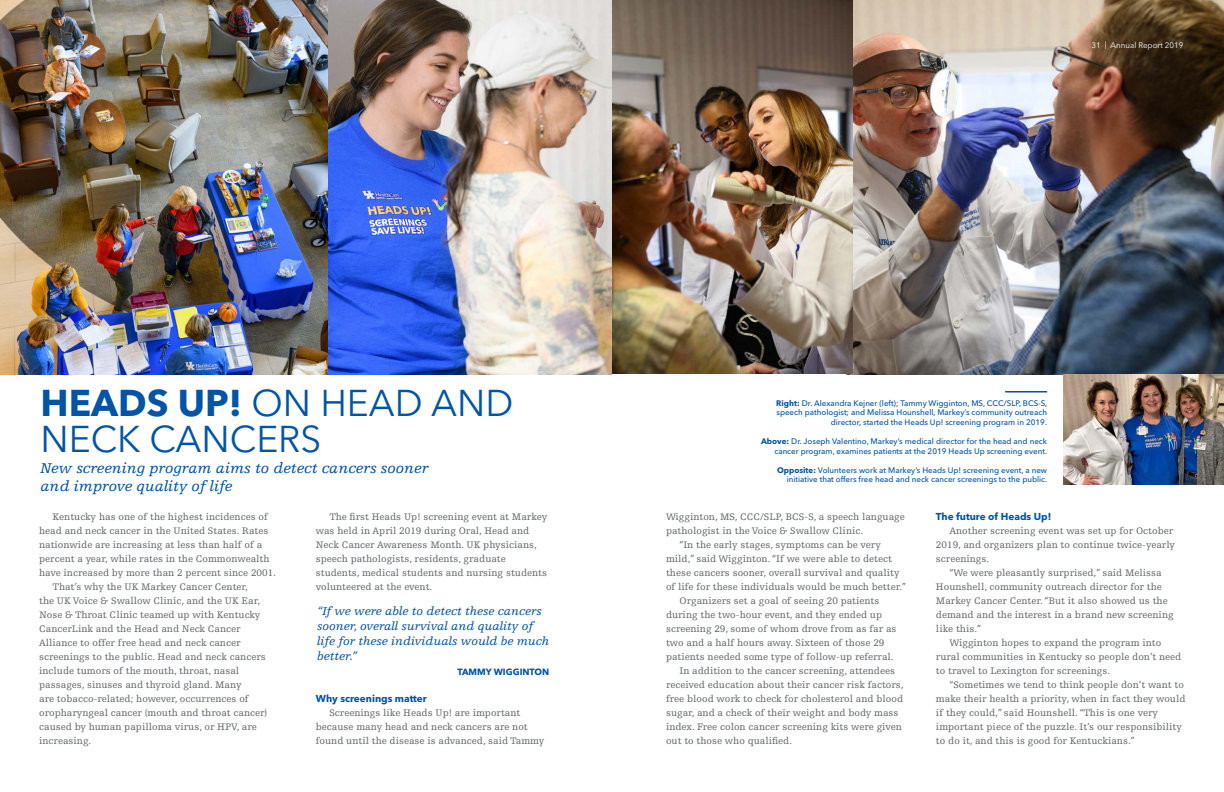
<style>
.page{position:relative;width:1224px;height:792px;background:#fff}
.page>*{position:absolute;margin:0;border:0;box-sizing:border-box;transform-origin:0 0}
.t1{font:37px/36px "Avenir Next LT Pro";color:#0154a6}
.t2{font:italic 15px/18px "Egyptienne FLT Std";color:#0154a6}
.t3{font:italic 12px/15px "Egyptienne FLT Std";color:#0154a6}
.t4{font:10px/14px "Egyptienne FLT Std";color:#63666a}
.t5{font:700 10px "Avenir Next LT Pro";color:#0154a6}
.t6{font:700 9px "Avenir Next LT Pro";color:#0154a6}
.t7{font:500 8px/9.6px "Avenir Next LT Pro";color:#0154a6;text-align:right}
.t8{font:8px "Avenir Next LT Pro";color:#fff}
.s1{font-weight:700}
</style>
<div class="page">
<img style="left:853px;top:0;width:371px;height:374px">
<hr style="left:1005px;top:391px;width:42px;height:1px;background:#0154a6">
<img style="left:328px;top:0;width:525px;height:374px">
<img style="left:1063px;top:374px;width:161px;height:111px">
<img style="left:0;top:0;width:328px;height:374px">
<p class="t8" style="left:1092px;top:41px;width:93px">31 | Annual Report 2019</p>
<p class="t1" style="left:40px;top:385px;width:475px"><span class="s1">HEADS UP!</span> ON HEAD AND<br>NECK CANCERS</p>
<p class="t2" style="left:40px;top:460px;width:389px">New screening program aims to detect cancers sooner and improve quality of life</p>
<p class="t4" style="left:39px;top:510px;width:238px;text-indent:14px">Kentucky has one of the highest incidences of head and neck cancer in the United States. Rates nationwide are increasing at less than half of a percent a year, while rates in the Commonwealth have increased by more than 2 percent since 2001.</p>
<p class="t4" style="left:39px;top:580px;width:230px;text-indent:14px">That’s why the UK Markey Cancer Center,<br>the UK Voice &amp; Swallow Clinic, and the UK Ear, Nose &amp; Throat Clinic teamed up with Kentucky CancerLink and the Head and Neck Cancer Alliance to offer free head and neck cancer screenings to the public. Head and neck cancers include tumors of the mouth, throat, nasal passages, sinuses and thyroid gland. Many<br>are tobacco-related; however, occurrences of oropharyngeal cancer (mouth and throat cancer) caused by human papilloma virus, or HPV, are increasing.</p>
<p class="t4" style="left:316px;top:510px;width:233px;text-indent:14px">The first Heads Up! screening event at Markey was held in April 2019 during Oral, Head and Neck Cancer Awareness Month. UK physicians, speech pathologists, residents, graduate students, medical students and nursing students volunteered at the event.</p>
<p class="t3" style="left:317px;top:604px;width:233px">“If we were able to detect these cancers sooner, overall survival and quality of life for these individuals would be much better.”</p>
<p class="t6" style="left:457px;top:666px;width:94px">TAMMY WIGGINTON</p>
<p class="t5" style="left:316px;top:693px;width:113px">Why screenings matter</p>
<p class="t4" style="left:316px;top:706px;width:230px;text-indent:14px">Screenings like Heads Up! are important because many head and neck cancers are not found until the disease is advanced, said Tammy</p>
<p class="t7" style="left:776px;top:398px;width:273px"><span class="s1">Right:</span> Dr. Alexandra Kejner (left); Tammy Wigginton, MS, CCC/SLP, BCS-S, speech pathologist; and Melissa Hounshell, Markey’s community outreach director, started the Heads Up! screening program in 2019.</p>
<p class="t7" style="left:761px;top:436px;width:287px"><span class="s1">Above:</span> Dr. Joseph Valentino, Markey’s medical director for the head and neck cancer program, examines patients at the 2019 Heads Up screening event.</p>
<p class="t7" style="left:777px;top:465px;width:272px"><span class="s1">Opposite:</span> Volunteers work at Markey’s Heads Up! screening event, a new initiative that offers free head and neck cancer screenings to the public.</p>
<p class="t4" style="left:666px;top:510px;width:240px">Wigginton, MS, CCC/SLP, BCS-S, a speech language pathologist in the Voice &amp; Swallow Clinic.</p>
<p class="t4" style="left:666px;top:538px;width:242px;text-indent:14px">“In the early stages, symptoms can be very mild,” said Wigginton. “If we were able to detect these cancers sooner, overall survival and quality of life for these individuals would be much better.”</p>
<p class="t4" style="left:666px;top:594px;width:232px;text-indent:14px">Organizers set a goal of seeing 20 patients during the two-hour event, and they ended up screening 29, some of whom drove from as far as two and a half hours away. Sixteen of those 29 patients needed some type of follow-up referral.</p>
<p class="t4" style="left:666px;top:664px;width:239px;text-indent:14px">In addition to the cancer screening, attendees received education about their cancer risk factors, free blood work to check for cholesterol and blood sugar, and a check of their weight and body mass index. Free colon cancer screening kits were given out to those who qualified.</p>
<p class="t5" style="left:936px;top:510px;width:117px">The future of Heads Up!</p>
<p class="t4" style="left:936px;top:524px;width:241px;text-indent:14px">Another screening event was set up for October<br>2019, and organizers plan to continue twice-yearly screenings.</p>
<p class="t4" style="left:936px;top:566px;width:239px;text-indent:14px">“We were pleasantly surprised,” said Melissa Hounshell, community outreach director for the Markey Cancer Center. “But it also showed us the demand and the interest in a brand new screening like this.”</p>
<p class="t4" style="left:936px;top:636px;width:247px;text-indent:14px">Wigginton hopes to expand the program into rural communities in Kentucky so people don’t need to travel to Lexington for screenings.</p>
<p class="t4" style="left:936px;top:678px;width:251px;text-indent:14px">“Sometimes we tend to think people don’t want to make their health a priority, when in fact they would if they could,” said Hounshell. “This is one very important piece of the puzzle. It’s our responsibility to do it, and this is good for Kentuckians.”</p>
</div>
